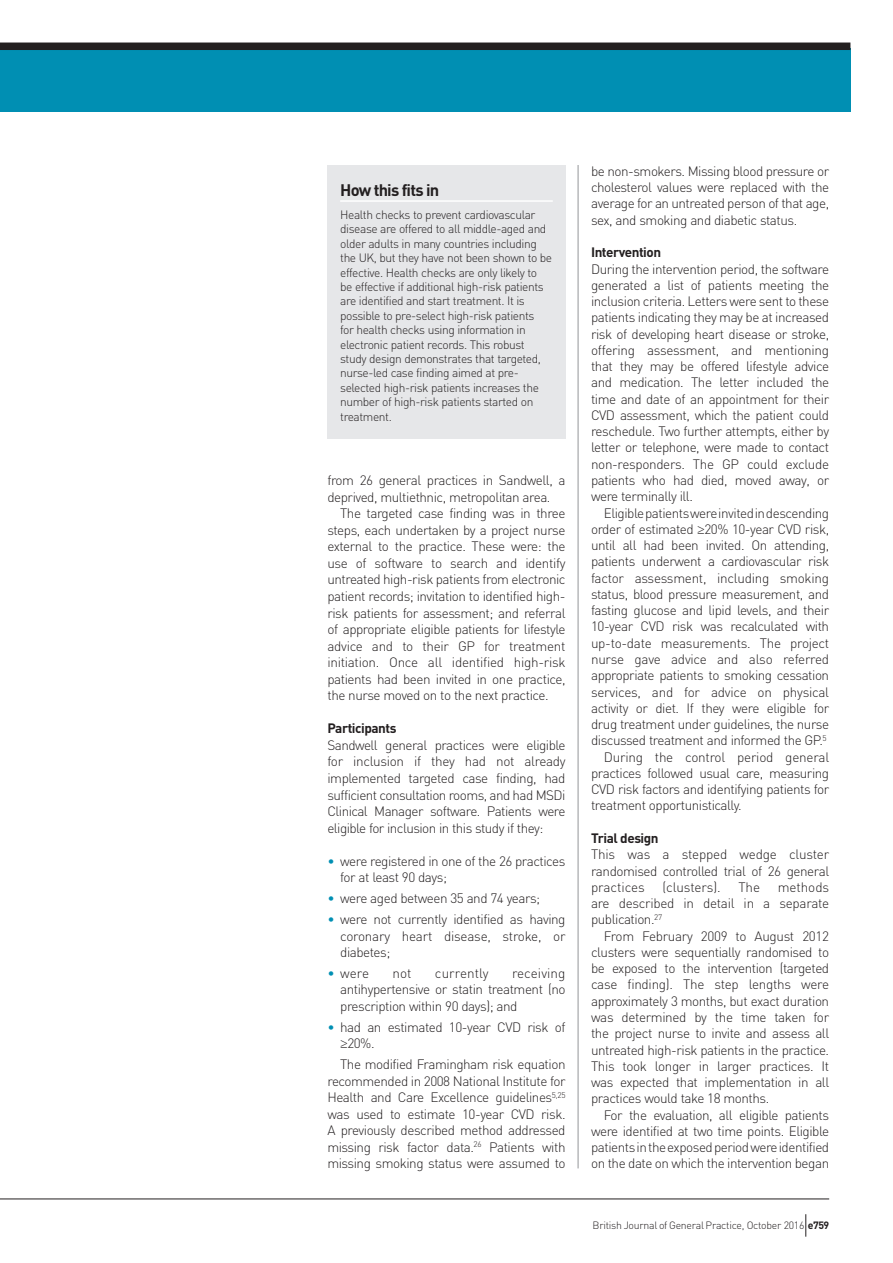
<style>
.page{position:relative;width:893px;height:1263px;background:#fff}
.page>*{position:absolute;margin:0;border:0;box-sizing:border-box;transform-origin:0 0}
.t1{font:700 16.5px "DIN";letter-spacing:-.05em;color:#231f20}
.t2{font:300 13.5px/16.2px "DIN";letter-spacing:-.035em;color:#231f20;text-align:justify}
.t3{font:700 13.5px "DIN";letter-spacing:-.035em;color:#231f20}
.t4{font:300 13.5px "DIN";letter-spacing:-.015em;color:#231f20}
.t5{font:300 13.5px "DIN";letter-spacing:-.005em;color:#231f20}
.t6{font:300 13.5px "DIN";letter-spacing:.005em;color:#231f20}
.t7{font:300 12px/14.4px "DIN";letter-spacing:-.035em;color:#231f20}
.t8{font:300 10.5px "DIN";letter-spacing:-.025em;color:#231f20}
.s1{color:#008fb3}
.s2{font-family:"Helvetica"}
.s3{font-weight:700}
</style>
<div class="page">
<div style="left:0;top:48px;width:850px;height:63px;background:#008fb3"></div>
<div style="left:0;top:43px;width:850px;height:7px;background:#231f20"></div>
<hr style="left:578px;top:165px;width:1px;height:1003px;background:#939598">
<div style="left:327px;top:165px;width:239px;height:273px;background:#e6e7e9"></div>
<hr style="left:340px;top:200px;width:213px;height:2px;background:#fff">
<hr style="left:0;top:1198px;width:829px;height:1px;background:#231f20">
<svg style="left:805px;top:1214px;width:1px;height:23px"></svg>
<p class="t1" style="left:340px;top:179px;width:101px">How this fits in</p>
<p class="t7" style="left:340px;top:207px;width:214px">Health checks to prevent cardiovascular disease are offered to all middle-aged and older adults in many countries including the UK, but they have not been shown to be effective. Health checks are only likely to be effective if additional high-risk patients are identified and start treatment. It is possible to pre-select high-risk patients<br>for health checks using information in electronic patient records. This robust study design demonstrates that targeted, nurse-led case finding aimed at pre&shy;selected high-risk patients increases the number of high-risk patients started on treatment.</p>
<p class="t2" style="left:327px;top:472px;width:240px">from 26 general practices in Sandwell, a deprived, multiethnic, metropolitan area.</p>
<p class="t2" style="left:327px;top:505px;width:240px;text-indent:13px">The targeted case finding was in three steps, each undertaken by a project nurse external to the practice. These were: the use of software to search and identify untreated high-risk patients from electronic patient records; invitation to identified high&shy;risk patients for assessment; and referral of appropriate eligible patients for lifestyle advice and to their GP for treatment initiation. Once all identified high-risk patients had been invited in one practice, the nurse moved on to the next practice.</p>
<p class="t3" style="left:327px;top:720px;width:71px">Participants</p>
<p class="t2" style="left:327px;top:737px;width:240px">Sandwell general practices were eligible for inclusion if they had not already implemented targeted case finding, had sufficient consultation rooms, and had MSDi Clinical Manager software. Patients were eligible for inclusion in this study if they:</p>
<p class="t2" style="left:340px;top:852px;width:227px;text-indent:-13px"><span class="s1">•</span> were registered in one of the 26 practices for at least 90 days;</p>
<p class="t2" style="left:327px;top:890px;width:214px"><span class="s1">•</span> were aged between 35 and 74 years;</p>
<p class="t2" style="left:340px;top:911px;width:227px;text-indent:-13px"><span class="s1">•</span> were not currently identified as having coronary heart disease, stroke, or diabetes;</p>
<p class="t2" style="left:327px;top:965px;width:43px"><span class="s1">•</span> were</p>
<p class="t2" style="left:392px;top:965px;width:21px">not</p>
<p class="t6" style="left:435px;top:965px;width:55px">currently</p>
<p class="t2" style="left:340px;top:965px;width:227px;text-indent:172px">receiving antihypertensive or statin treatment (no prescription within 90 days); and</p>
<p class="t2" style="left:340px;top:1018px;width:227px;text-indent:-13px"><span class="s1">•</span> had an estimated 10-year CVD risk of <span class="s2">≥</span>20%.</p>
<p class="t2" style="left:327px;top:1056px;width:240px;text-indent:13px">The modified Framingham risk equation recommended in 2008 National Institute for Health and Care Excellence guidelines<sup>5,25 </sup>was used to estimate 10-year CVD risk.<br>A previously described method addressed missing risk factor data.<sup>26</sup> Patients with missing smoking status were assumed to</p>
<p class="t2" style="left:591px;top:163px;width:240px">be non-smokers. Missing blood pressure or cholesterol values were replaced with the average for an untreated person of that age, sex, and smoking and diabetic status.</p>
<p class="t3" style="left:591px;top:244px;width:72px">Intervention</p>
<p class="t2" style="left:591px;top:260px;width:240px">During the intervention period, the software generated a list of patients meeting the inclusion criteria. Letters were sent to these patients indicating they may be at increased risk of developing heart disease or stroke, offering assessment, and mentioning that they may be offered lifestyle advice and medication. The letter included the time and date of an appointment for their CVD assessment, which the patient could reschedule. Two further attempts, either by letter or telephone, were made to contact non-responders. The GP could exclude patients who had died, moved away, or were terminally ill.</p>
<p class="t2" style="left:604px;top:504px;width:227px">Eligible patients were invited in descending</p>
<p class="t2" style="left:591px;top:521px;width:240px">order of estimated <span class="s2">≥</span>20% 10-year CVD risk,</p>
<p class="t2" style="left:591px;top:537px;width:240px">until all had been invited. On attending,</p>
<p class="t2" style="left:591px;top:553px;width:240px">patients underwent a cardiovascular risk</p>
<p class="t2" style="left:591px;top:569px;width:239px">factor assessment, including smoking</p>
<p class="t2" style="left:591px;top:586px;width:240px">status, blood pressure measurement, and</p>
<p class="t2" style="left:591px;top:602px;width:240px">fasting glucose and lipid levels, and their</p>
<p class="t2" style="left:591px;top:618px;width:240px">10-year CVD risk was recalculated with</p>
<p class="t2" style="left:591px;top:635px;width:240px">up-to-date measurements. The project</p>
<p class="t2" style="left:591px;top:651px;width:240px">nurse gave advice and also referred</p>
<p class="t2" style="left:591px;top:667px;width:240px">appropriate patients to smoking cessation</p>
<p class="t2" style="left:591px;top:683px;width:240px">services, and for advice on physical</p>
<p class="t2" style="left:591px;top:700px;width:240px">activity or diet. If they were eligible for</p>
<p class="t2" style="left:591px;top:716px;width:240px">drug treatment under guidelines, the nurse</p>
<p class="t2" style="left:591px;top:732px;width:237px">discussed treatment and informed the GP.<sup>5</sup></p>
<p class="t4" style="left:604px;top:748px;width:227px">During the control period general</p>
<p class="t2" style="left:591px;top:765px;width:240px">practices followed usual care, measuring</p>
<p class="t2" style="left:591px;top:781px;width:240px">CVD risk factors and identifying patients for</p>
<p class="t2" style="left:591px;top:797px;width:152px">treatment opportunistically.</p>
<p class="t3" style="left:591px;top:829px;width:69px">Trial design</p>
<p class="t2" style="left:591px;top:846px;width:240px">This was a stepped wedge cluster randomised controlled trial of 26 general practices</p>
<p class="t5" style="left:662px;top:879px;width:60px">(clusters).</p>
<p class="t2" style="left:738px;top:879px;width:23px">The</p>
<p class="t2" style="left:591px;top:879px;width:240px;text-indent:187px">methods are described in detail in a separate publication.<sup>27</sup></p>
<p class="t2" style="left:591px;top:927px;width:240px;text-indent:13px">From February 2009 to August 2012 clusters were sequentially randomised to be exposed to the intervention (targeted case finding). The step lengths were approximately 3 months, but exact duration was determined by the time taken for the project nurse to invite and assess all untreated high-risk patients in the practice.<br>This took longer in larger practices. It was expected that implementation in all practices would take 18 months.</p>
<p class="t2" style="left:591px;top:1106px;width:240px;text-indent:13px">For the evaluation, all eligible patients were identified at two time points. Eligible patients in the exposed period were identified on the date on which the intervention began</p>
<p class="t8" style="left:593px;top:1219px;width:238px">British Journal of General Practice, October 2016 <span class="s3">e759</span></p>
</div>
